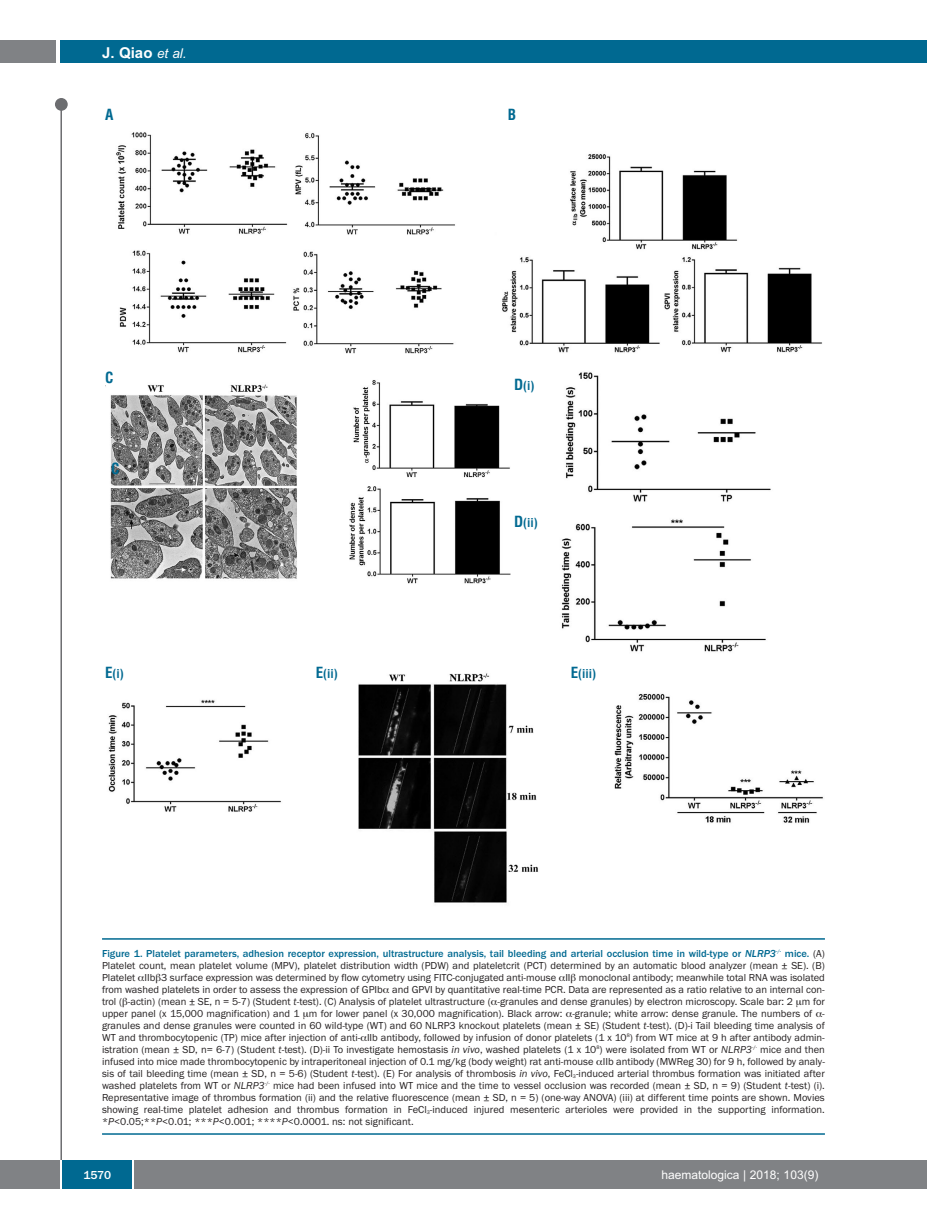
<style>
.page{position:relative;width:927px;height:1225px;background:#fff}
.page>*{position:absolute;margin:0;border:0;box-sizing:border-box;transform-origin:0 0}
.t1{font:700 15px "Arial";color:#fff}
.t2{font:700 condensed 15px "Helvetica";color:#006991}
.t3{font:12px "Arial";color:#fff}
.t4{font:700 condensed 12px "Helvetica";color:#006991}
.t5{font:500 12px "Franklin Gothic";color:#fff}
.t6{font:10.5px/12px "Franklin Gothic";color:#231f20;text-align:justify}
.s1{font-weight:400;font-style:italic;font-size:13.5px}
.s2{font-size:15px}
.s3{font-weight:500;color:#006991}
.s4{font-weight:500;font-style:italic;color:#006991}
.s5{font-style:italic}
</style>
<div class="page">
<div style="left:911px;top:40px;width:16px;height:22px;background:#006991"></div>
<div style="left:910px;top:1160px;width:17px;height:28px;background:#808285"></div>
<div style="left:55px;top:98px;width:13px;height:13px;background:#6c6d70;border-radius:50%"></div>
<hr style="left:60px;top:101px;width:2px;height:1061px;background:#6c6d70">
<div style="left:60px;top:40px;width:852px;height:22px;background:#006991"></div>
<div style="left:0;top:40px;width:56px;height:22px;background:#808285"></div>
<div style="left:0;top:1160px;width:911px;height:28px;background:#808285"></div>
<div style="left:62px;top:1160px;width:71px;height:28px;background:#006991"></div>
<hr style="left:60px;top:1160px;width:2px;height:28px;background:#fff">
<svg style="left:133px;top:1160px;width:1px;height:28px"></svg>
<img style="left:105px;top:132px;width:718px;height:771px">
<hr style="left:102px;top:938px;width:723px;height:1px;background:#006991">
<hr style="left:102px;top:1133px;width:723px;height:1px;background:#006991">
<h1 class="t1" style="left:102px;top:44px;width:86px">J. Qiao <span class="s1">et al.</span></h1>
<h1 class="t2" style="left:105px;top:106px;width:10px">A</h1>
<h1 class="t2" style="left:105px;top:369px;width:10px">C</h1>
<h1 class="t2" style="left:111px;top:460px;width:10px">C</h1>
<h1 class="t2" style="left:508px;top:106px;width:10px">B</h1>
<p class="t4" style="left:514px;top:379px;width:22px"><span class="s2">D</span>(i)</p>
<p class="t4" style="left:514px;top:515px;width:25px"><span class="s2">D</span>(ii)</p>
<p class="t4" style="left:105px;top:667px;width:20px"><span class="s2">E</span>(i)</p>
<p class="t4" style="left:316px;top:667px;width:24px"><span class="s2">E</span>(ii)</p>
<p class="t4" style="left:571px;top:667px;width:27px"><span class="s2">E</span>(iii)</p>
<p class="t6" style="left:102px;top:947px;width:724px"><span class="s3">Figure 1. Platelet parameters, adhesion receptor expression, ultrastructure analysis, tail bleeding and arterial occlusion time in wild-type or</span> <span class="s4">NLRP3</span><sup>-/-</sup> <span class="s3">mice.</span> (A)<br>Platelet count, mean platelet volume (MPV), platelet distribution width (PDW) and plateletcrit (PCT) determined by an automatic blood analyzer (mean ± SE). (B)<br>Platelet IIb 3 surface expression was determined by flow cytometry using FITC-conjugated anti-mouse II monoclonal antibody; meanwhile total RNA was isolated from washed platelets in order to assess the expression of GPIb and GPVI by quantitative real-time PCR. Data are represented as a ratio relative to an internal con&shy;trol ( -actin) (mean ± SE, n = 5-7) (Student <span class="s5">t-</span>test). (C) Analysis of platelet ultrastructure ( -granules and dense granules) by electron microscopy. Scale bar: 2 m for upper panel (x 15,000 magnification) and 1 m for lower panel (x 30,000 magnification). Black arrow: -granule; white arrow: dense granule. The numbers of - granules and dense granules were counted in 60 wild-type (WT) and 60 NLRP3 knockout platelets (mean ± SE) (Student <span class="s5">t</span>-test). (D)-i Tail bleeding time analysis of WT and thrombocytopenic (TP) mice after injection of anti- IIb antibody, followed by infusion of donor platelets (1 x 10<sup>8</sup>) from WT mice at 9 h after antibody admin&shy;istration (mean ± SD, n= 6-7) (Student <span class="s5">t</span>-test). (D)-ii To investigate hemostasis <span class="s5">in vivo</span>, washed platelets (1 x 10<sup>8</sup>) were isolated from WT or <span class="s5">NLRP3</span><sup>-/-</sup> mice and then infused into mice made thrombocytopenic by intraperitoneal injection of 0.1 mg/kg (body weight) rat anti-mouse IIb antibody (MWReg 30) for 9 h, followed by analy&shy;sis of tail bleeding time (mean ± SD, n = 5-6) (Student <span class="s5">t-</span>test). (E) For analysis of thrombosis <span class="s5">in vivo</span>, FeCl<sub>3</sub>-induced arterial thrombus formation was initiated after washed platelets from WT or <span class="s5">NLRP3</span><sup>-/-</sup> mice had been infused into WT mice and the time to vessel occlusion was recorded (mean ± SD, n = 9) (Student <span class="s5">t</span>-test) (i).<br>Representative image of thrombus formation (ii) and the relative fluorescence (mean ± SD, n = 5) (one-way ANOVA) (iii) at different time points are shown. Movies showing real-time platelet adhesion and thrombus formation in FeCl<sub>3</sub>-induced injured mesenteric arterioles were provided in the supporting information. *<span class="s5">P</span>&lt;0.05;**<span class="s5">P</span>&lt;0.01; ***<span class="s5">P</span>&lt;0.001; ****<span class="s5">P</span>&lt;0.0001. ns: not significant.</p>
<p class="t5" style="left:83px;top:1167px;width:29px">1570</p>
<p class="t3" style="left:661px;top:1167px;width:158px">haematologica | 2018; 103(9)</p>
</div>
